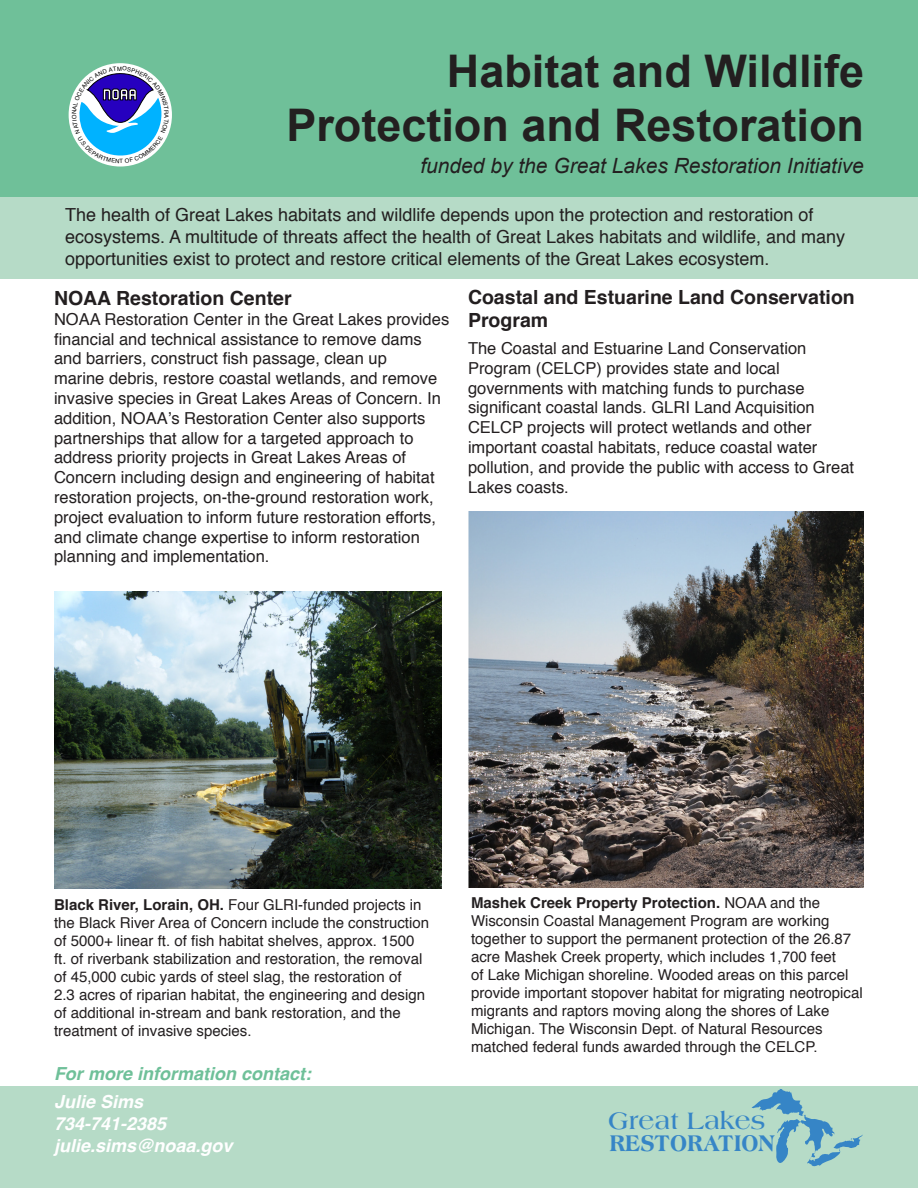
<style>
.page{position:relative;width:918px;height:1188px;background:#fff}
.page>*{position:absolute;margin:0;border:0;box-sizing:border-box;transform-origin:0 0}
.t1{font:700 45px "Arial";color:#231f20}
.t2{font:700 25.5px "Americana Std";color:#3685c6}
.t3{font:800 24.3px "Americana Std";color:#3685c6;scale:.84 1}
.t4{font:italic 21px "Arial";color:#231f20}
.t5{font:700 19.5px/23.4px "Helvetica";color:#231f20}
.t6{font:18px/21.6px "Helvetica";color:#231f20}
.t7{font:italic 700 18px "Helvetica";color:#fff}
.t8{font:italic 700 18px "Helvetica";color:#6fc099}
.t9{font:16.5px/19.8px "Helvetica";color:#231f20}
.t10{font:15px/18px "Helvetica";color:#231f20}
.s1{font-weight:700}
</style>
<div class="page">
<div style="left:0;top:196px;width:918px;height:83px;background:#b6dbc7"></div>
<div style="left:0;top:0;width:918px;height:197px;background:#6fc099"></div>
<div style="left:69px;top:63px;width:103px;height:104px;background:#fff;border-radius:50%"></div>
<div style="left:0;top:1086px;width:918px;height:102px;background:#b6dbc7"></div>
<svg style="left:752px;top:1089px;width:111px;height:77px"></svg>
<img style="left:468px;top:512px;width:396px;height:375px">
<img style="left:54px;top:592px;width:388px;height:297px">
<svg style="left:72px;top:66px;width:97px;height:97px"></svg>
<p class="t1" style="left:447px;top:41px;width:419px">Habitat and Wildlife</p>
<p class="t1" style="left:286px;top:95px;width:579px">Protection and Restoration</p>
<p class="t4" style="left:420px;top:152px;width:445px">funded by the Great Lakes Restoration Initiative</p>
<p class="t6" style="left:65px;top:205px;width:782px">The health of Great Lakes habitats and wildlife depends upon the protection and restoration of ecosystems. A multitude of threats affect the health of Great Lakes habitats and wildlife, and many opportunities exist to protect and restore critical elements of the Great Lakes ecosystem.</p>
<p class="t5" style="left:54px;top:287px;width:239px">NOAA Restoration Center</p>
<p class="t9" style="left:54px;top:310px;width:397px">NOAA Restoration Center in the Great Lakes provides financial and technical assistance to remove dams and barriers, construct fish passage, clean up<br>marine debris, restore coastal wetlands, and remove invasive species in Great Lakes Areas of Concern. In addition, NOAA’s Restoration Center also supports partnerships that allow for a targeted approach to address priority projects in Great Lakes Areas of Concern including design and engineering of habitat restoration projects, on-the-ground restoration work, project evaluation to inform future restoration efforts, and climate change expertise to inform restoration planning and implementation.</p>
<p class="t5" style="left:468px;top:286px;width:388px">Coastal and Estuarine Land Conservation<br>Program</p>
<p class="t9" style="left:468px;top:339px;width:388px">The Coastal and Estuarine Land Conservation Program (CELCP) provides state and local governments with matching funds to purchase significant coastal lands. GLRI Land Acquisition CELCP projects will protect wetlands and other important coastal habitats, reduce coastal water pollution, and provide the public with access to Great Lakes coasts.</p>
<p class="t10" style="left:54px;top:896px;width:377px"><span class="s1">Black River, Lorain, OH.</span> Four GLRI-funded projects in the Black River Area of Concern include the construction of 5000+ linear ft. of fish habitat shelves, approx. 1500 ft. of riverbank stabilization and restoration, the removal of 45,000 cubic yards of steel slag, the restoration of<br>2.3 acres of riparian habitat, the engineering and design of additional in-stream and bank restoration, and the treatment of invasive species.</p>
<p class="t8" style="left:54px;top:1059px;width:259px">For more information contact:</p>
<p class="t7" style="left:54px;top:1087px;width:91px">Julie Sims</p>
<p class="t7" style="left:54px;top:1109px;width:114px">734-741-2385</p>
<p class="t7" style="left:54px;top:1130px;width:180px">julie.sims@noaa.gov</p>
<p class="t10" style="left:471px;top:894px;width:393px"><span class="s1">Mashek Creek Property Protection.</span> NOAA and the Wisconsin Coastal Management Program are working together to support the permanent protection of the 26.87 acre Mashek Creek property, which includes 1,700 feet<br>of Lake Michigan shoreline. Wooded areas on this parcel provide important stopover habitat for migrating neotropical migrants and raptors moving along the shores of Lake Michigan. The Wisconsin Dept. of Natural Resources matched federal funds awarded through the CELCP.</p>
<p class="t2" style="left:608px;top:1106px;width:159px">Great Lakes</p>
<p class="t3" style="left:609px;top:1128px;width:199px">RESTORATION</p>
</div>
